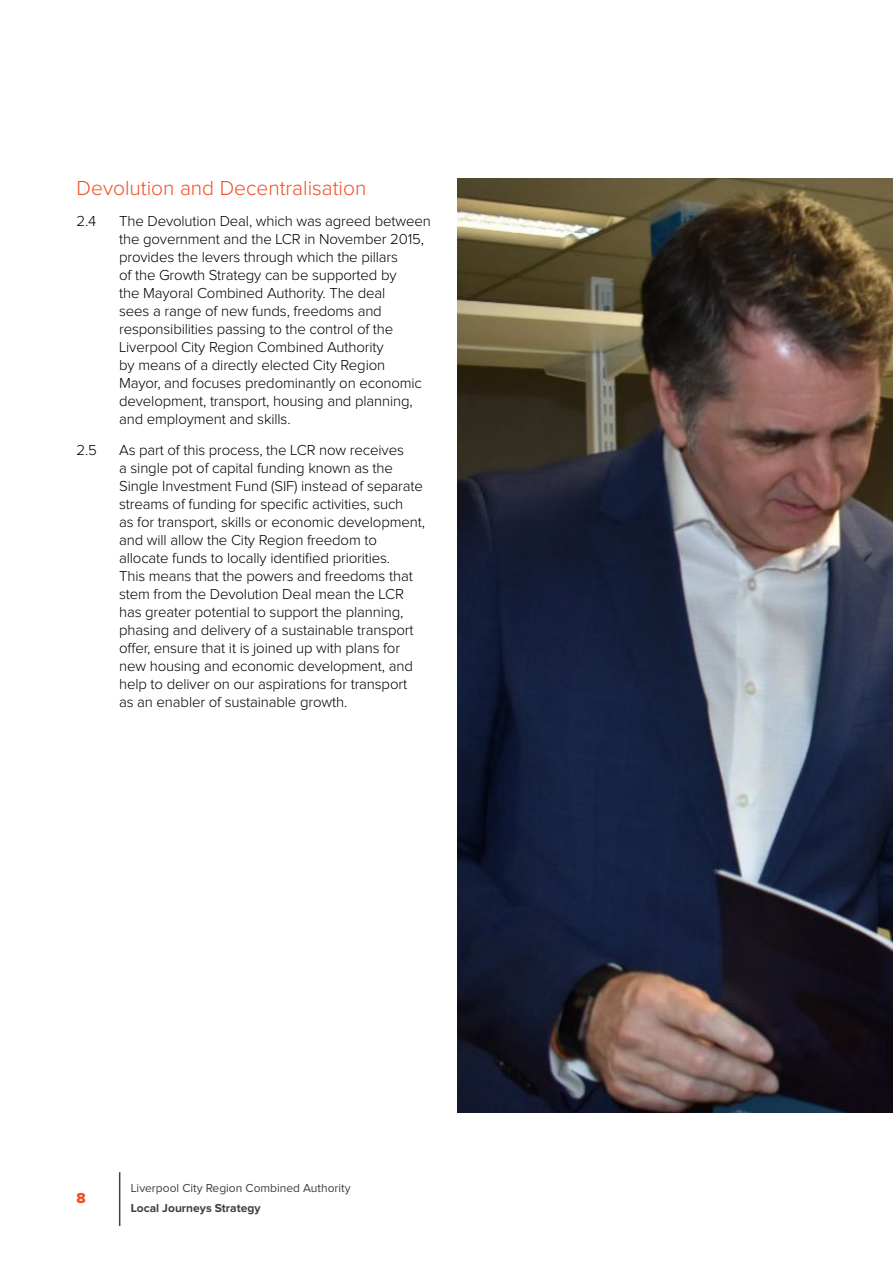
<style>
.page{position:relative;width:893px;height:1263px;background:#fff}
.page>*{position:absolute;margin:0;border:0;box-sizing:border-box;transform-origin:0 0}
.t1{font:300 21px "Proxima Nova";color:#f04e23}
.t2{font:300 15px/18px "Proxima Nova";letter-spacing:-.01em;color:#000}
.t3{font:15px "Proxima Nova Extrabld";color:#f04e23}
.t4{font:12px "Proxima Nova";color:#414042}
.t5{font:700 12px "Proxima Nova";color:#414042}
</style>
<div class="page">
<hr style="left:119px;top:1172px;width:1px;height:54px;background:#414042">
<img style="left:457px;top:179px;width:436px;height:934px">
<h1 class="t1" style="left:77px;top:179px;width:291px">Devolution and Decentralisation</h1>
<p class="t2" style="left:77px;top:213px;width:21px">2.4</p>
<p class="t2" style="left:119px;top:213px;width:313px">The Devolution Deal, which was agreed between the government and the LCR in November 2015, provides the levers through which the pillars<br>of the Growth Strategy can be supported by<br>the Mayoral Combined Authority. The deal<br>sees a range of new funds, freedoms and responsibilities passing to the control of the Liverpool City Region Combined Authority<br>by means of a directly elected City Region<br>Mayor, and focuses predominantly on economic development, transport, housing and planning, and employment and skills.</p>
<p class="t2" style="left:77px;top:441px;width:22px">2.5</p>
<p class="t2" style="left:119px;top:441px;width:307px">As part of this process, the LCR now receives<br>a single pot of capital funding known as the Single Investment Fund (SIF) instead of separate streams of funding for specific activities, such<br>as for transport, skills or economic development, and will allow the City Region freedom to allocate funds to locally identified priorities.<br>This means that the powers and freedoms that stem from the Devolution Deal mean the LCR has greater potential to support the planning, phasing and delivery of a sustainable transport offer, ensure that it is joined up with plans for new housing and economic development, and help to deliver on our aspirations for transport as an enabler of sustainable growth.</p>
<p class="t3" style="left:77px;top:1191px;width:11px">8</p>
<p class="t4" style="left:131px;top:1183px;width:221px">Liverpool City Region Combined Authority</p>
<p class="t5" style="left:131px;top:1202px;width:131px">Local Journeys Strategy</p>
</div>
